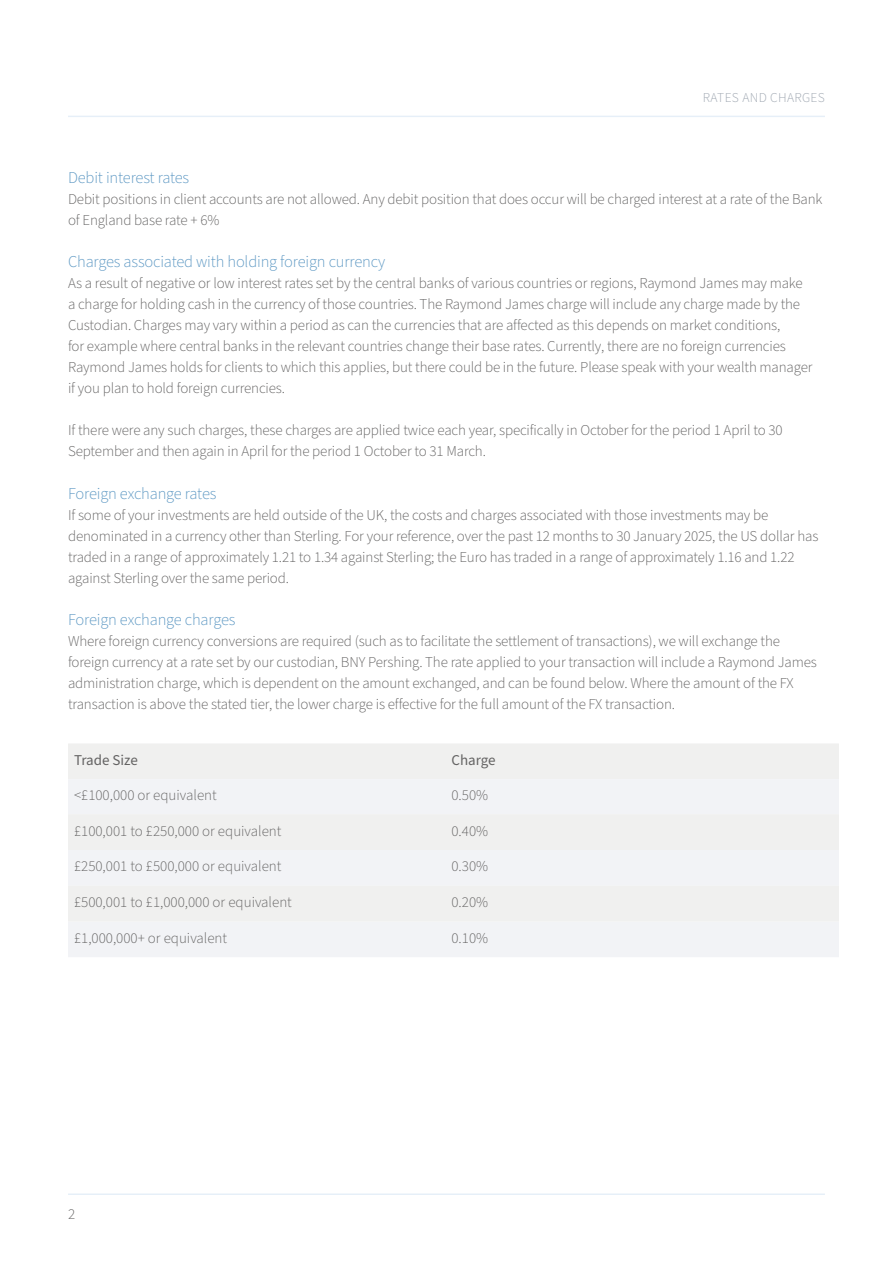
<style>
.page{position:relative;width:893px;height:1263px;background:#fff}
.page>*{position:absolute;margin:0;border:0;box-sizing:border-box;transform-origin:0 0}
.t1{font:300 16.5px "Source Sans Pro";letter-spacing:-.01em;color:#5d98c3}
.t2{font:300 15px/21px "Source Sans Pro";letter-spacing:-.01em;color:#646363}
.t3{font:15px "Source Sans Pro";color:#646363}
.t4{font:300 13.5px "Source Sans Pro";letter-spacing:.025em;color:#9ea6b0}
</style>
<div class="page">
<hr style="left:68px;top:116px;width:757px;height:1px;background:#e6eff8">
<hr style="left:68px;top:1193px;width:757px;height:2px;background:#e6eff8">
<div style="left:68px;top:744px;width:771px;height:35px;background:#f0f0ef"></div>
<div style="left:68px;top:779px;width:771px;height:178px;background:#f2f3f6"></div>
<div style="left:68px;top:814px;width:771px;height:36px;background:#f0f0ef"></div>
<div style="left:68px;top:886px;width:771px;height:35px;background:#f0f0ef"></div>
<p class="t4" style="left:703px;top:88px;width:124px">RATES AND CHARGES</p>
<p class="t1" style="left:68px;top:166px;width:123px">Debit interest rates</p>
<p class="t2" style="left:68px;top:189px;width:756px">Debit positions in client accounts are not allowed. Any debit position that does occur will be charged interest at a rate of the Bank of England base rate + 6%</p>
<p class="t1" style="left:68px;top:250px;width:319px">Charges associated with holding foreign currency</p>
<p class="t2" style="left:68px;top:273px;width:746px">As a result of negative or low interest rates set by the central banks of various countries or regions, Raymond James may make a charge for holding cash in the currency of those countries. The Raymond James charge will include any charge made by the Custodian. Charges may vary within a period as can the currencies that are affected as this depends on market conditions,<br>for example where central banks in the relevant countries change their base rates. Currently, there are no foreign currencies Raymond James holds for clients to which this applies, but there could be in the future. Please speak with your wealth manager if you plan to hold foreign currencies.</p>
<p class="t2" style="left:68px;top:420px;width:716px">If there were any such charges, these charges are applied twice each year, specifically in October for the period 1 April to 30<br>September and then again in April for the period 1 October to 31 March.</p>
<p class="t1" style="left:68px;top:483px;width:150px">Foreign exchange rates</p>
<p class="t2" style="left:68px;top:505px;width:752px">If some of your investments are held outside of the UK, the costs and charges associated with those investments may be denominated in a currency other than Sterling. For your reference, over the past 12 months to 30 January 2025, the US dollar has traded in a range of approximately 1.21 to 1.34 against Sterling; the Euro has traded in a range of approximately 1.16 and 1.22 against Sterling over the same period.</p>
<p class="t1" style="left:68px;top:609px;width:169px">Foreign exchange charges</p>
<p class="t2" style="left:68px;top:631px;width:750px">Where foreign currency conversions are required (such as to facilitate the settlement of transactions), we will exchange the foreign currency at a rate set by our custodian, BNY Pershing. The rate applied to your transaction will include a Raymond James administration charge, which is dependent on the amount exchanged, and can be found below. Where the amount of the FX transaction is above the stated tier, the lower charge is effective for the full amount of the FX transaction.</p>
<p class="t3" style="left:74px;top:750px;width:65px">Trade Size</p>
<p class="t3" style="left:451px;top:750px;width:46px">Charge</p>
<p class="t2" style="left:74px;top:785px;width:144px">&lt;£100,000 or equivalent</p>
<p class="t2" style="left:451px;top:785px;width:38px">0.50%</p>
<p class="t2" style="left:74px;top:820px;width:209px">£100,001 to £250,000 or equivalent</p>
<p class="t2" style="left:451px;top:820px;width:38px">0.40%</p>
<p class="t2" style="left:74px;top:856px;width:209px">£250,001 to £500,000 or equivalent</p>
<p class="t2" style="left:451px;top:856px;width:38px">0.30%</p>
<p class="t2" style="left:74px;top:892px;width:219px">£500,001 to £1,000,000 or equivalent</p>
<p class="t2" style="left:451px;top:892px;width:38px">0.20%</p>
<p class="t2" style="left:74px;top:928px;width:155px">£1,000,000+ or equivalent</p>
<p class="t2" style="left:451px;top:928px;width:38px">0.10%</p>
<p class="t2" style="left:68px;top:1204px;width:9px">2</p>
</div>
